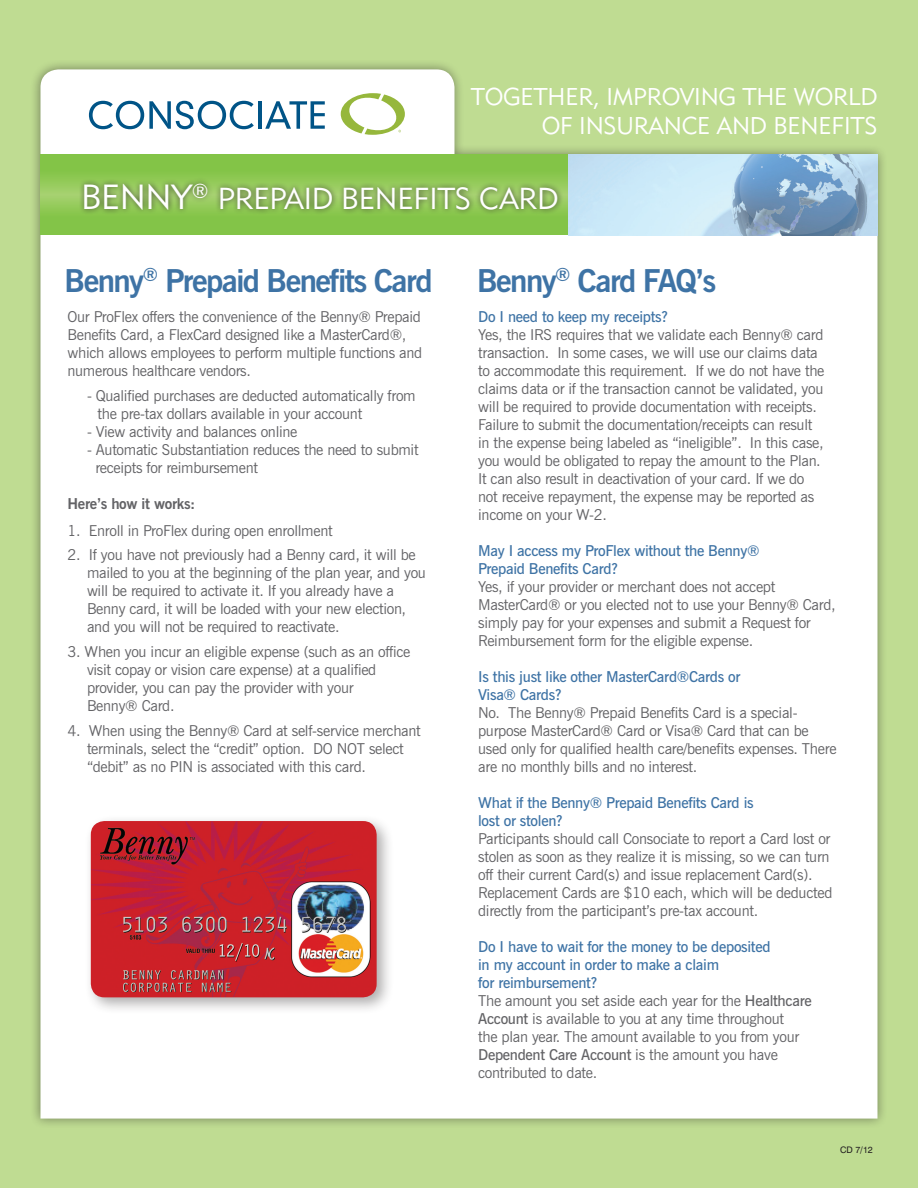
<style>
.page{position:relative;width:918px;height:1188px;background:#bfdc92}
.page>*{position:absolute;margin:0;border:0;box-sizing:border-box;transform-origin:0 0}
.t1{font:700 31.5px "News Gothic BT";letter-spacing:-.05em;color:#3e73a5}
.t2{font:30px "Geometric 415 BT Lite A";color:#fff}
.t3{font:24px/28.5px "Geometric 415 BT Lite A";letter-spacing:-.01em;color:#fff;text-align:right}
.t4{font:15px/18px "News Gothic BT";letter-spacing:-.02em;color:#636366}
.t5{font:600 15px/18px "News Gothic BT";letter-spacing:-.02em;color:#3e73a5}
.t6{font:700 15px "News Gothic BT";letter-spacing:-.02em;color:#636366}
.t7{font:9px "Swiss 721 BT";color:#231f20}
.s1{font-size:34.5px}
.s2{font-weight:600;color:#3e73a5}
.s3{font-weight:600}
</style>
<div class="page">
<div style="left:30px;top:59px;width:858px;height:1070px;background:#231f20;opacity:.5"></div>
<div style="left:40px;top:69px;width:838px;height:1050px;background:#fff"></div>
<div style="left:40px;top:154px;width:838px;height:81px;background:#83c448"></div>
<div style="left:78px;top:177px;width:486px;height:39px;background:#231f20;opacity:.75"></div>
<img style="left:569px;top:154px;width:309px;height:82px">
<div style="left:84px;top:814px;width:310px;height:201px;background:#231f20;opacity:.37"></div>
<img style="left:91px;top:821px;width:286px;height:176px">
<svg style="left:89px;top:101px;width:165px;height:28px"></svg>
<hr style="left:258px;top:101px;width:4px;height:28px;background:#005487">
<svg style="left:265px;top:101px;width:60px;height:28px"></svg>
<svg style="left:341px;top:93px;width:64px;height:42px"></svg>
<h3 class="t3" style="left:471px;top:82px;width:408px">TOGETHER, IMPROVING THE WORLD<br>OF INSURANCE AND BENEFITS</h3>
<h2 class="t2" style="left:81px;top:180px;width:171px"><span class="s1">BENNY</span><sup>®</sup> PREPAID</h2>
<h2 class="t2" style="left:341px;top:180px;width:17px">BENEFITS</h2>
<h2 class="t2" style="left:479px;top:180px;width:21px">CARD</h2>
<h1 class="t1" style="left:64px;top:262px;width:370px">Benny<sup>®</sup> Prepaid Benefits Card</h1>
<p class="t4" style="left:68px;top:308px;width:356px">Our ProFlex offers the convenience of the Benny® Prepaid Benefits Card, a FlexCard designed like a MasterCard®, which allows employees to perform multiple functions and numerous healthcare vendors.</p>
<p class="t4" style="left:98px;top:386px;width:320px;text-indent:-10px">- Qualified purchases are deducted automatically from the pre-tax dollars available in your account</p>
<p class="t4" style="left:87px;top:422px;width:212px">- View activity and balances online</p>
<p class="t4" style="left:95px;top:440px;width:325px;text-indent:-8px">- Automatic Substantiation reduces the need to submit receipts for reimbursement</p>
<p class="t6" style="left:68px;top:494px;width:129px">Here’s how it works:</p>
<p class="t4" style="left:68px;top:521px;width:267px">1. Enroll in ProFlex during open enrollment</p>
<p class="t4" style="left:87px;top:546px;width:340px;text-indent:-20px">2. If you have not previously had a Benny card, it will be mailed to you at the beginning of the plan year, and you will be required to activate it. If you already have a Benny card, it will be loaded with your new election, and you will not be required to reactivate.</p>
<p class="t4" style="left:87px;top:643px;width:325px;text-indent:-20px">3. When you incur an eligible expense (such as an office visit copay or vision care expense) at a qualified provider, you can pay the provider with your<br>Benny® Card.</p>
<p class="t4" style="left:87px;top:722px;width:335px;text-indent:-20px">4. When using the Benny® Card at self-service merchant terminals, select the “credit” option. DO NOT select “debit” as no PIN is associated with this card.</p>
<h1 class="t1" style="left:477px;top:262px;width:241px">Benny<sup>®</sup> Card FAQ’s</h1>
<p class="t5" style="left:478px;top:308px;width:191px">Do I need to keep my receipts?</p>
<p class="t4" style="left:478px;top:326px;width:348px">Yes, the IRS requires that we validate each Benny® card transaction. In some cases, we will use our claims data to accommodate this requirement. If we do not have the claims data or if the transaction cannot be validated, you will be required to provide documentation with receipts.<br>Failure to submit the documentation/receipts can result in the expense being labeled as “ineligible”. In this case, you would be obligated to repay the amount to the Plan.<br>It can also result in deactivation of your card. If we do not receive repayment, the expense may be reported as income on your W-2.</p>
<p class="t5" style="left:478px;top:542px;width:283px">May I access my ProFlex without the Benny®<br>Prepaid Benefits Card?</p>
<p class="t4" style="left:478px;top:578px;width:359px">Yes, if your provider or merchant does not accept MasterCard® or you elected not to use your Benny® Card, simply pay for your expenses and submit a Request for Reimbursement form for the eligible expense.</p>
<p class="t5" style="left:478px;top:668px;width:264px">Is this just like other MasterCard®Cards or<br>Visa® Cards?</p>
<p class="t4" style="left:478px;top:704px;width:360px">No. The Benny® Prepaid Benefits Card is a special&shy;purpose MasterCard® Card or Visa® Card that can be used only for qualified health care/benefits expenses. There are no monthly bills and no interest.</p>
<p class="t5" style="left:478px;top:794px;width:277px">What if the Benny® Prepaid Benefits Card is lost or stolen?</p>
<p class="t4" style="left:478px;top:830px;width:356px">Participants should call Consociate to report a Card lost or stolen as soon as they realize it is missing, so we can turn off their current Card(s) and issue replacement Card(s).<br>Replacement Cards are $10 each, which will be deducted directly from the participant’s pre-tax account.</p>
<p class="t4" style="left:478px;top:938px;width:335px"><span class="s2">Do I have to wait for the money to be deposited<br>in my account in order to make a claim<br>for reimbursement?<br></span>The amount you set aside each year for the <span class="s3">Healthcare Account</span> is available to you at any time throughout<br>the plan year. The amount available to you from your <span class="s3">Dependent Care Account</span> is the amount you have contributed to date.</p>
<p class="t7" style="left:840px;top:1145px;width:34px">CD 7/12</p>
</div>
